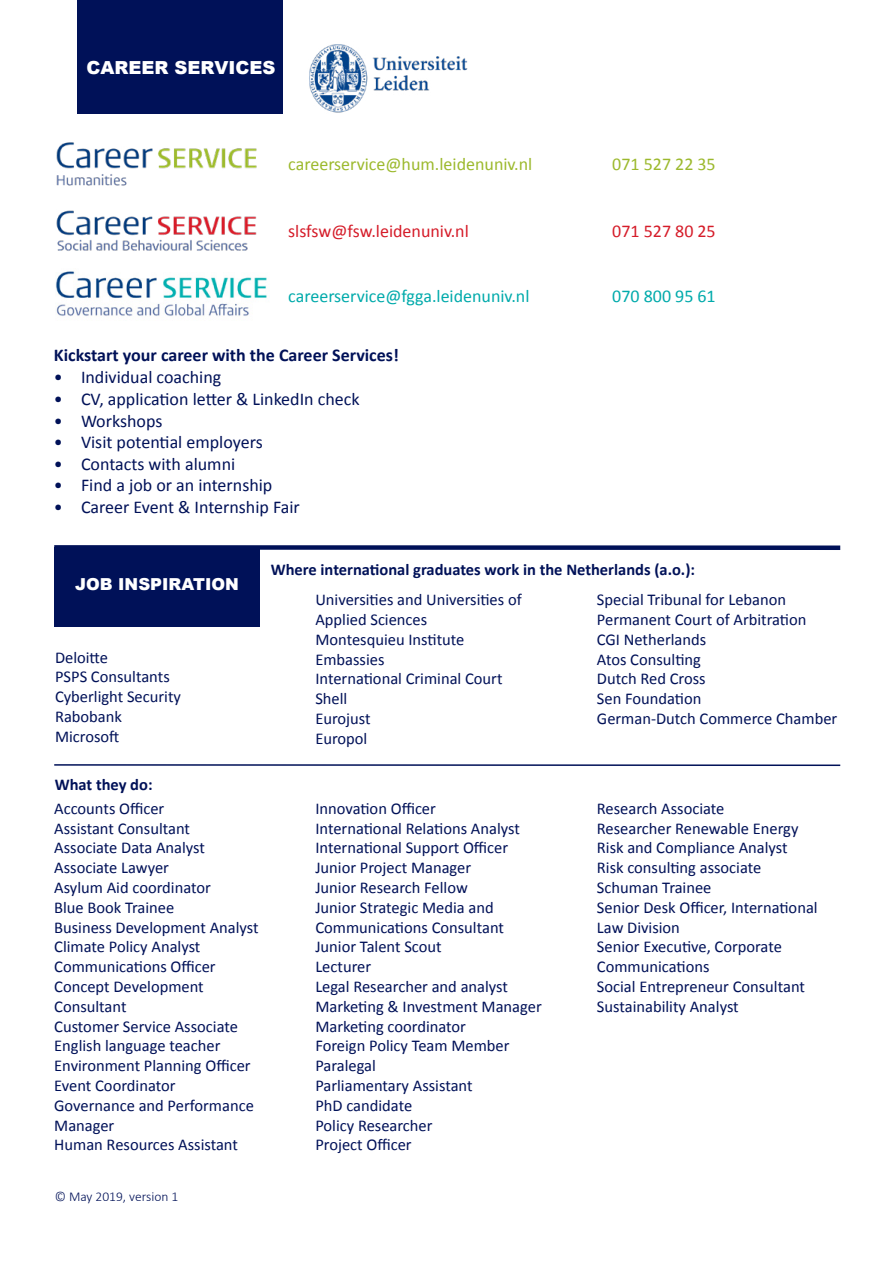
<style>
.page{position:relative;width:893px;height:1263px;background:#fff}
.page>*{position:absolute;margin:0;border:0;box-sizing:border-box;transform-origin:0 0}
.t1{font:18px "Calibri";color:#001158}
.t2{font:18px "Calibri";color:#00aaab}
.t3{font:18px "Calibri";color:#9cb92d}
.t4{font:700 18px "Calibri";color:#001158}
.t5{font:18px "Calibri";color:#d51c29}
.t6{font:900 18px "Arial";color:#fff}
.t7{font:16.5px/19.8px "Calibri";color:#001158}
.t8{font:700 16.5px "Calibri";color:#001158}
.t9{font:900 16.5px "Arial";color:#fff}
.t10{font:300 13.5px "Calibri";color:#001158}
</style>
<div class="page">
<div style="left:78px;top:0;width:205px;height:113px;background:#001158"></div>
<div style="left:54px;top:547px;width:205px;height:79px;background:#001158"></div>
<div style="left:54px;top:545px;width:786px;height:5px;background:#001158"></div>
<hr style="left:54px;top:764px;width:786px;height:2px;background:#001158">
<img style="left:309px;top:44px;width:159px;height:69px">
<img style="left:56px;top:142px;width:201px;height:44px">
<img style="left:56px;top:210px;width:201px;height:41px">
<img style="left:55px;top:271px;width:212px;height:45px">
<p class="t6" style="left:87px;top:54px;width:190px">CAREER SERVICES</p>
<p class="t3" style="left:288px;top:153px;width:246px">careerservice@hum.leidenuniv.nl</p>
<p class="t3" style="left:612px;top:153px;width:105px">071 527 22 35</p>
<p class="t5" style="left:288px;top:219px;width:182px">slsfsw@fsw.leidenuniv.nl</p>
<p class="t5" style="left:612px;top:219px;width:105px">071 527 80 25</p>
<p class="t2" style="left:288px;top:285px;width:243px">careerservice@fgga.leidenuniv.nl</p>
<p class="t2" style="left:612px;top:285px;width:105px">070 800 95 61</p>
<p class="t4" style="left:54px;top:344px;width:346px">Kickstart your career with the Career Services!</p>
<p class="t1" style="left:54px;top:366px;width:169px">• Individual coaching</p>
<p class="t1" style="left:54px;top:388px;width:307px">• CV, application letter &amp; LinkedIn check</p>
<p class="t1" style="left:54px;top:409px;width:110px">• Workshops</p>
<p class="t1" style="left:54px;top:431px;width:210px">• Visit potential employers</p>
<p class="t1" style="left:54px;top:452px;width:183px">• Contacts with alumni</p>
<p class="t1" style="left:54px;top:474px;width:220px">• Find a job or an internship</p>
<p class="t1" style="left:54px;top:496px;width:247px">• Career Event &amp; Internship Fair</p>
<p class="t9" style="left:75px;top:572px;width:165px">JOB INSPIRATION</p>
<p class="t7" style="left:55px;top:647px;width:127px">Deloitte<br>PSPS Consultants<br>Cyberlight Security<br>Rabobank<br>Microsoft</p>
<p class="t8" style="left:55px;top:774px;width:99px">What they do:</p>
<p class="t8" style="left:271px;top:559px;width:426px">Where international graduates work in the Netherlands (a.o.):</p>
<p class="t7" style="left:315px;top:590px;width:208px">Universities and Universities of<br>Applied Sciences<br>Montesquieu Institute<br>Embassies<br>International Criminal Court<br>Shell<br>Eurojust<br>Europol</p>
<p class="t7" style="left:597px;top:590px;width:242px">Special Tribunal for Lebanon<br>Permanent Court of Arbitration<br>CGI Netherlands<br>Atos Consulting<br>Dutch Red Cross<br>Sen Foundation<br>German-Dutch Commerce Chamber</p>
<p class="t7" style="left:54px;top:798px;width:206px">Accounts Officer<br>Assistant Consultant<br>Associate Data Analyst<br>Associate Lawyer<br>Asylum Aid coordinator<br>Blue Book Trainee<br>Business Development Analyst<br>Climate Policy Analyst<br>Communications Officer<br>Concept Development<br>Consultant<br>Customer Service Associate<br>English language teacher<br>Environment Planning Officer<br>Event Coordinator<br>Governance and Performance<br>Manager<br>Human Resources Assistant</p>
<p class="t7" style="left:315px;top:798px;width:228px">Innovation Officer<br>International Relations Analyst<br>International Support Officer<br>Junior Project Manager<br>Junior Research Fellow<br>Junior Strategic Media and<br>Communications Consultant<br>Junior Talent Scout<br>Lecturer<br>Legal Researcher and analyst<br>Marketing &amp; Investment Manager<br>Marketing coordinator<br>Foreign Policy Team Member<br>Paralegal<br>Parliamentary Assistant<br>PhD candidate<br>Policy Researcher<br>Project Officer</p>
<p class="t10" style="left:55px;top:1188px;width:125px">© May 2019, version 1</p>
<p class="t7" style="left:597px;top:798px;width:222px">Research Associate<br>Researcher Renewable Energy<br>Risk and Compliance Analyst<br>Risk consulting associate<br>Schuman Trainee<br>Senior Desk Officer, International<br>Law Division<br>Senior Executive, Corporate<br>Communications<br>Social Entrepreneur Consultant<br>Sustainability Analyst</p>
</div>
